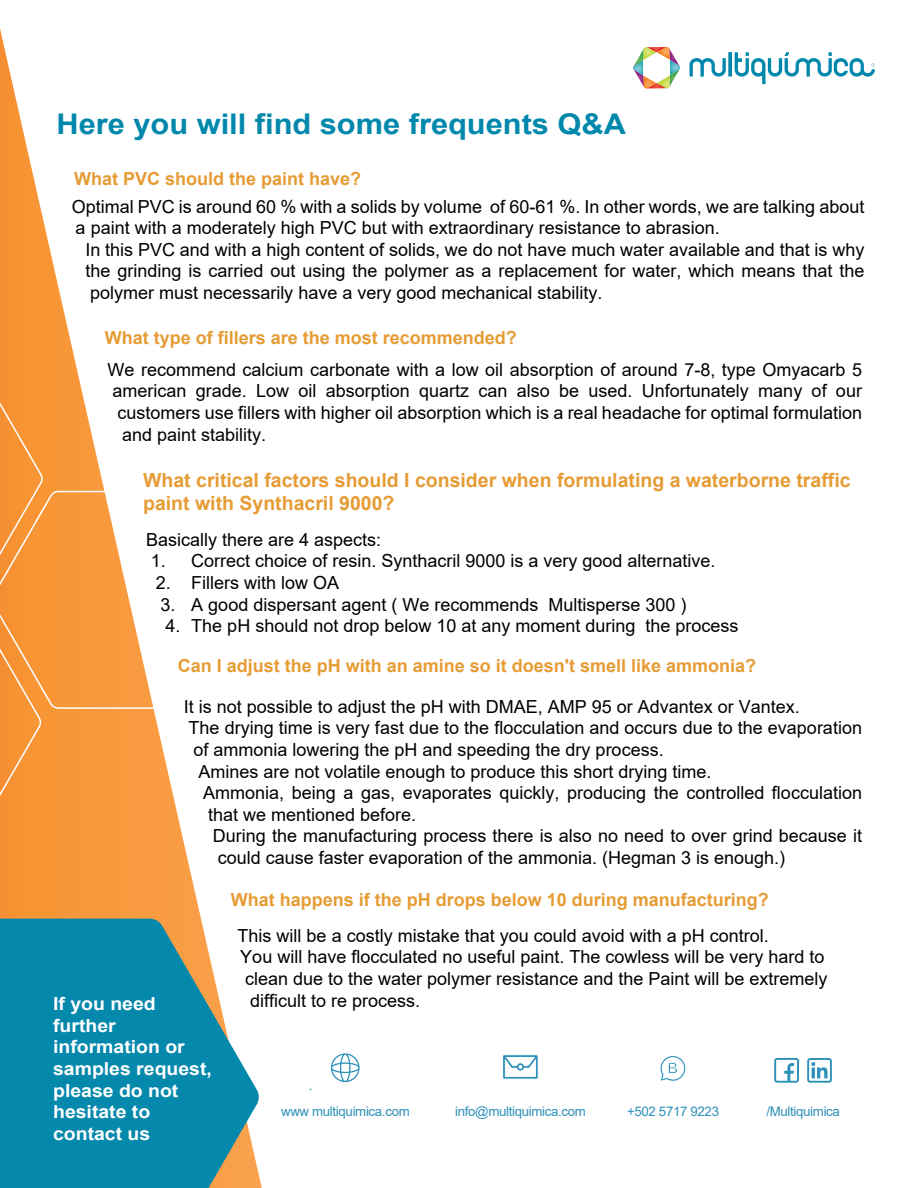
<style>
.page{position:relative;width:918px;height:1188px;background:#fff}
.page>*{position:absolute;margin:0;border:0;box-sizing:border-box;transform-origin:0 0}
.t1{font:700 28.5px "Arial";color:#0088ac;scale:1.08 1}
.t2{font:700 19.5px/23.4px "Arial";color:#e69c35}
.t3{font:18px "Arial";color:#000}
.t4{font:700 18px "Arial";color:#e69c35}
.t5{font:700 18px/21.6px "Arial";color:#fff;scale:1.08 1}
.t6{font:13.2px "Arial";letter-spacing:-.025em;color:#2e91b9}
</style>
<div class="page">
<svg style="left:690px;top:52px;width:185px;height:32px"></svg>
<svg style="left:0;top:29px;width:262px;height:1159px"></svg>
<svg style="left:172px;top:490px;width:11px;height:8px"></svg>
<svg style="left:0;top:369px;width:161px;height:463px"></svg>
<svg style="left:0;top:919px;width:259px;height:269px;background:#2b94ad"></svg>
<svg style="left:503px;top:1054px;width:36px;height:26px"></svg>
<svg style="left:330px;top:1053px;width:30px;height:30px"></svg>
<svg style="left:807px;top:1058px;width:25px;height:25px"></svg>
<svg style="left:774px;top:1058px;width:25px;height:25px"></svg>
<svg style="left:660px;top:1055px;width:26px;height:27px"></svg>
<svg style="left:633px;top:47px;width:47px;height:42px"></svg>
<h1 class="t1" style="left:56px;top:104px;width:529px">Here you will find some frequents Q&amp;A</h1>
<p class="t4" style="left:74px;top:166px;width:289px">What PVC should the paint have?</p>
<p class="t3" style="left:72px;top:194px;width:794px">Optimal PVC is around 60 % with a solids by volume of 60-61 %. In other words, we are talking about</p>
<p class="t3" style="left:76px;top:216px;width:646px">a paint with a moderately high PVC but with extraordinary resistance to abrasion.</p>
<p class="t3" style="left:85px;top:237px;width:781px">In this PVC and with a high content of solids, we do not have much water available and that is why</p>
<p class="t3" style="left:85px;top:259px;width:781px">the grinding is carried out using the polymer as a replacement for water, which means that the</p>
<p class="t3" style="left:90px;top:280px;width:514px">polymer must necessarily have a very good mechanical stability.</p>
<p class="t4" style="left:105px;top:325px;width:414px">What type of fillers are the most recommended?</p>
<p class="t3" style="left:108px;top:357px;width:756px">We recommend calcium carbonate with a low oil absorption of around 7-8, type Omyacarb 5</p>
<p class="t3" style="left:112px;top:379px;width:751px">american grade. Low oil absorption quartz can also be used. Unfortunately many of our</p>
<p class="t3" style="left:117px;top:400px;width:746px">customers use fillers with higher oil absorption which is a real headache for optimal formulation</p>
<p class="t3" style="left:122px;top:422px;width:146px">and paint stability.</p>
<p class="t2" style="left:143px;top:468px;width:709px">What critical factors should I consider when formulating a waterborne traffic paint with Synthacril 9000?</p>
<p class="t3" style="left:146px;top:527px;width:237px">Basically there are 4 aspects:</p>
<p class="t3" style="left:151px;top:549px;width:566px">1. Correct choice of resin. Synthacril 9000 is a very good alternative.</p>
<p class="t3" style="left:156px;top:570px;width:185px">2. Fillers with low OA</p>
<p class="t3" style="left:161px;top:592px;width:527px">3. A good dispersant agent ( We recommends Multisperse 300 )</p>
<p class="t3" style="left:166px;top:613px;width:575px">4. The pH should not drop below 10 at any moment during the process</p>
<p class="t4" style="left:178px;top:653px;width:580px">Can I adjust the pH with an amine so it doesn't smell like ammonia?</p>
<p class="t3" style="left:184px;top:694px;width:618px">It is not possible to adjust the pH with DMAE, AMP 95 or Advantex or Vantex.</p>
<p class="t3" style="left:189px;top:716px;width:675px">The drying time is very fast due to the flocculation and occurs due to the evaporation</p>
<p class="t3" style="left:193px;top:737px;width:472px">of ammonia lowering the pH and speeding the dry process.</p>
<p class="t3" style="left:198px;top:759px;width:515px">Amines are not volatile enough to produce this short drying time.</p>
<p class="t3" style="left:203px;top:780px;width:660px">Ammonia, being a gas, evaporates quickly, producing the controlled flocculation</p>
<p class="t3" style="left:208px;top:802px;width:210px">that we mentioned before.</p>
<p class="t3" style="left:213px;top:824px;width:651px">During the manufacturing process there is also no need to over grind because it</p>
<p class="t3" style="left:218px;top:845px;width:569px">could cause faster evaporation of the ammonia. (Hegman 3 is enough.)</p>
<p class="t5" style="left:53px;top:993px;width:149px">If you need further information or samples request, please do not hesitate to contact us</p>
<p class="t4" style="left:231px;top:887px;width:540px">What happens if the pH drops below 10 during manufacturing?</p>
<p class="t3" style="left:238px;top:923px;width:533px">This will be a costly mistake that you could avoid with a pH control.</p>
<p class="t3" style="left:240px;top:945px;width:586px">You will have flocculated no useful paint. The cowless will be very hard to</p>
<p class="t3" style="left:245px;top:966px;width:584px">clean due to the water polymer resistance and the Paint will be extremely</p>
<p class="t3" style="left:250px;top:988px;width:172px">difficult to re process.</p>
<p class="t6" style="left:309px;top:1076px;width:5px">.</p>
<p class="t6" style="left:281px;top:1102px;width:130px">www multiquimica.com</p>
<p class="t6" style="left:455px;top:1102px;width:132px">info@multiquimica.com</p>
<p class="t6" style="left:627px;top:1102px;width:94px">+502 5717 9223</p>
<p class="t6" style="left:766px;top:1102px;width:75px">/Multiquimica</p>
</div>
